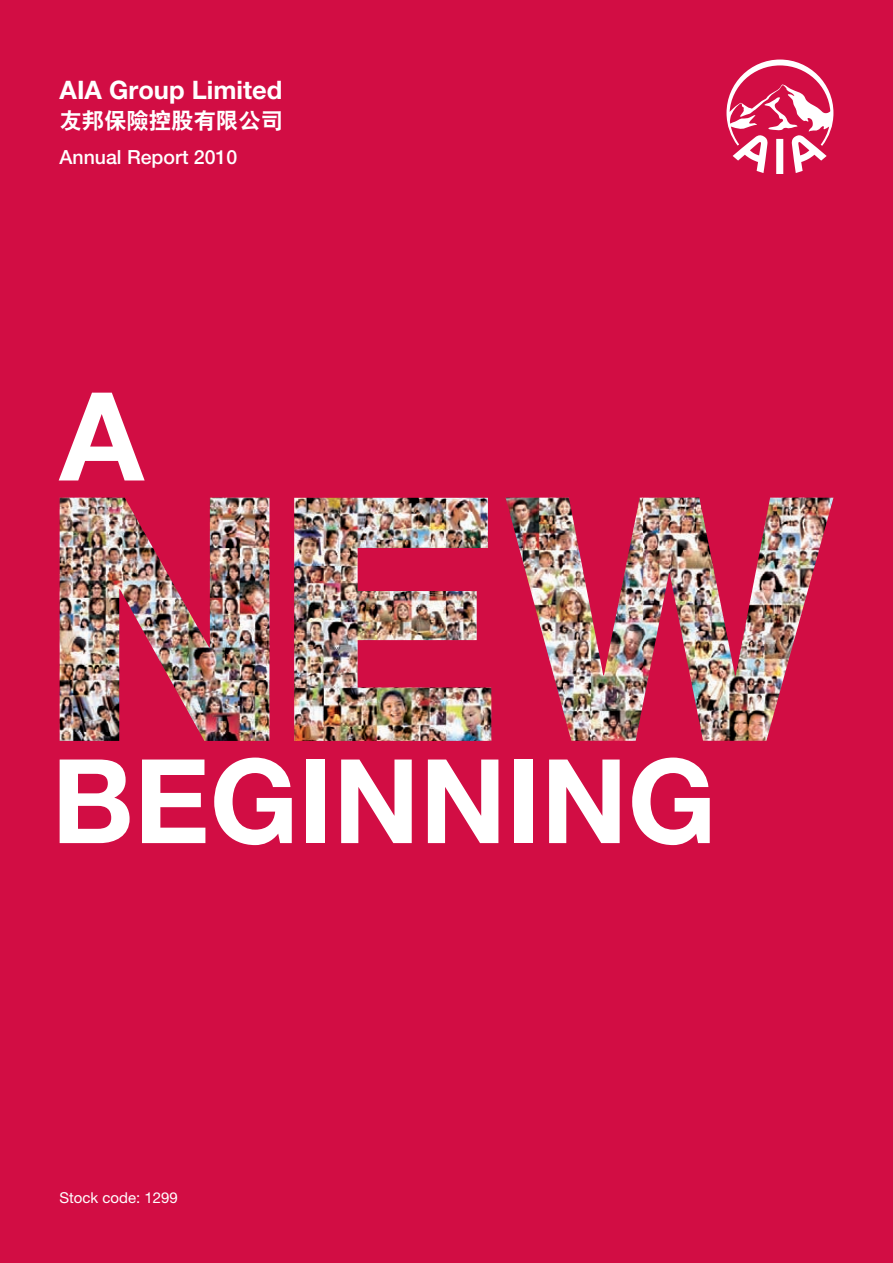
<style>
.page{position:relative;width:893px;height:1263px;background:#d20d44}
.page>*{position:absolute;margin:0;border:0;box-sizing:border-box;transform-origin:0 0}
.t1{font:700 123px "Helvetica Neue";color:#fff}
.t2{font:700 117px "Helvetica Neue";color:#fff}
.t3{font:700 25.5px "Helvetica Neue";color:#fff}
.t4{font:800 22.35px "C Hei 2 HK";color:#fff}
.t5{font:500 19.5px "Helvetica Neue";color:#fff}
.t6{font:15px "Helvetica Neue";color:#fff}
</style>
<div class="page">
<svg style="left:726px;top:60px;width:107px;height:114px"></svg>
<img style="left:60px;top:498px;width:209px;height:243px">
<img style="left:506px;top:498px;width:327px;height:243px">
<img style="left:294px;top:498px;width:197px;height:243px">
<h3 class="t3" style="left:60px;top:74px;width:224px">AIA Group Limited</h3>
<p class="t4" style="left:60px;top:106px;width:225px">友邦保險控股有限公司</p>
<p class="t5" style="left:60px;top:145px;width:179px">Annual Report 2010</p>
<h1 class="t1" style="left:60px;top:361px;width:86px">A</h1>
<h2 class="t2" style="left:52px;top:729px;width:666px">BEGINNING</h2>
<p class="t6" style="left:60px;top:1189px;width:120px">Stock code: 1299</p>
</div>
